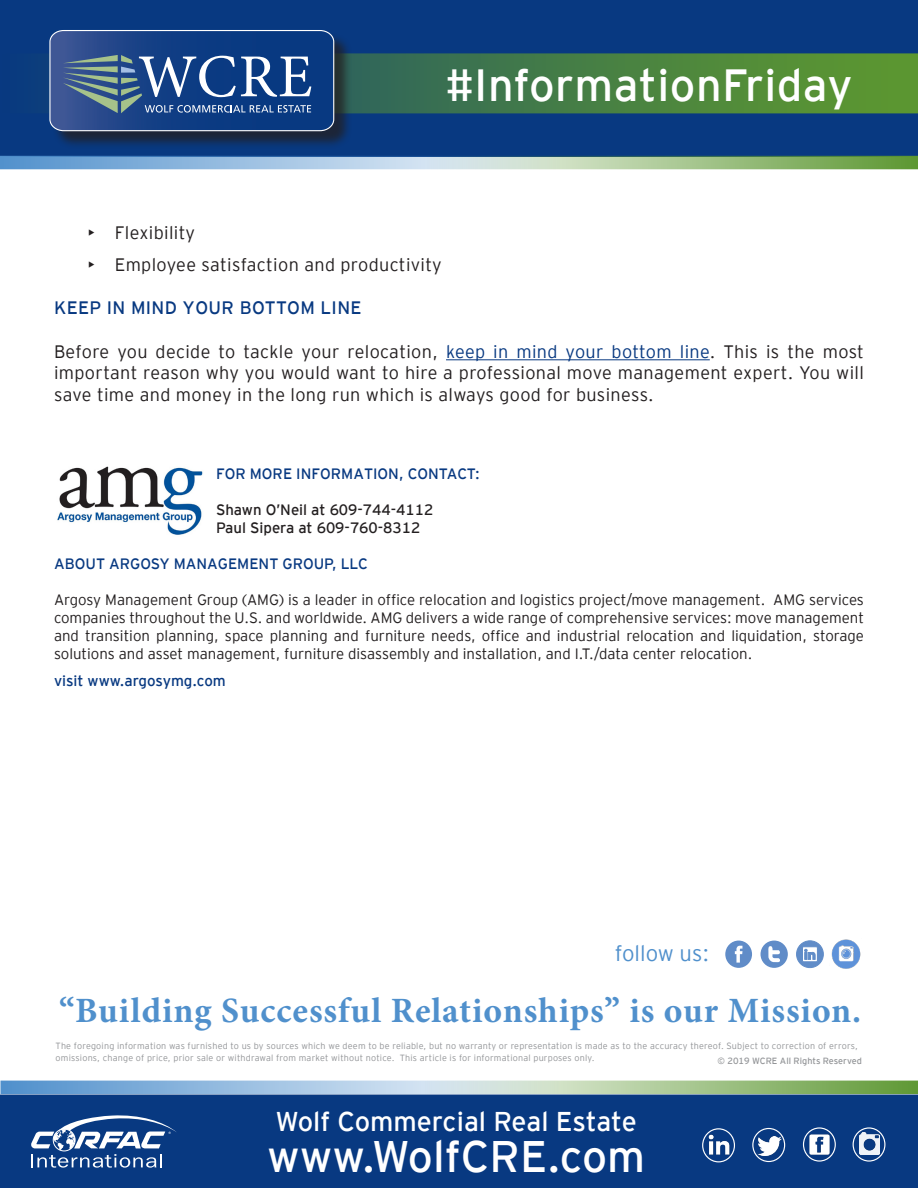
<style>
.page{position:relative;width:918px;height:1188px;background:#fff}
.page>*{position:absolute;margin:0;border:0;box-sizing:border-box;transform-origin:0 0}
.t1{font:45px "EY Interstate";letter-spacing:.01em;color:#fff}
.t2{font:44.1px "EY Interstate";color:#fff}
.t3{font:700 35.55px "Minion Pro";letter-spacing:.025em;color:#5090cc}
.t4{font:27.15px "EY Interstate";color:#fff}
.t5{font:300 22.05px "EY Interstate";color:#5090cc}
.t6{font:300 18px/21.6px "EY Interstate";letter-spacing:.02em;color:#231f20;text-align:justify}
.t7{font:18px "EY Interstate";letter-spacing:.02em;color:#083981}
.t8{font:300 15px/18px "EY Interstate";color:#231f20;text-align:justify}
.t9{font:15px "EY Interstate";color:#083981}
.t10{font:15px "EY Interstate";color:#231f20}
.t11{font:300 9px/12px "EY Interstate";letter-spacing:.02em;color:#939598}
.t12{font:9px "EY Interstate";color:#939598}
.s1{color:#083981}
</style>
<div class="page">
<div style="left:0;top:0;width:918px;height:157px;background:#083981"></div>
<div style="left:0;top:1095px;width:918px;height:93px;background:#083981"></div>
<svg style="left:353px;top:53px;width:565px;height:60px;background:#488142"></svg>
<div style="left:52px;top:32px;width:301px;height:118px;background:#231f20;opacity:.75"></div>
<svg style="left:49px;top:30px;width:285px;height:101px"></svg>
<svg style="left:560px;top:156px;width:358px;height:13px;background:#8fb678"></svg>
<svg style="left:0;top:156px;width:560px;height:13px;background:#99bcda"></svg>
<svg style="left:31px;top:1115px;width:146px;height:53px"></svg>
<img style="left:707px;top:1132px;width:25px;height:25px">
<div style="left:702px;top:1128px;width:33px;height:34px;border:1px solid #fff;border-radius:50%"></div>
<img style="left:758px;top:1136px;width:24px;height:20px">
<div style="left:752px;top:1128px;width:33px;height:34px;border:1px solid #fff;border-radius:50%"></div>
<img style="left:808px;top:1133px;width:22px;height:22px">
<div style="left:803px;top:1127px;width:33px;height:35px;border:1px solid #fff;border-radius:50%"></div>
<div style="left:853px;top:1127px;width:32px;height:35px;border:1px solid #fff;border-radius:50%"></div>
<img style="left:859px;top:1132px;width:21px;height:23px">
<svg style="left:559px;top:1081px;width:359px;height:13px;background:#98bd7d"></svg>
<svg style="left:0;top:1081px;width:559px;height:13px;background:#a1c3de"></svg>
<img style="left:57px;top:466px;width:146px;height:69px">
<hr style="left:446px;top:360px;width:264px;height:1px;background:#083981">
<svg style="left:761px;top:941px;width:27px;height:27px"></svg>
<svg style="left:796px;top:940px;width:28px;height:28px"></svg>
<svg style="left:725px;top:941px;width:27px;height:27px"></svg>
<img style="left:831px;top:939px;width:30px;height:30px">
<h1 class="t1" style="left:446px;top:53px;width:408px">#InformationFriday</h1>
<p class="t6" style="left:88px;top:221px;width:109px">• Flexibility</p>
<p class="t6" style="left:88px;top:253px;width:356px">• Employee satisfaction and productivity</p>
<p class="t7" style="left:54px;top:295px;width:309px">KEEP IN MIND YOUR BOTTOM LINE</p>
<p class="t6" style="left:54px;top:339px;width:812px">Before you decide to tackle your relocation, <span class="s1">keep in mind your bottom line</span>. This is the most important reason why you would want to hire a professional move management expert. You will save time and money in the long run which is always good for business.</p>
<p class="t9" style="left:216px;top:463px;width:265px">FOR MORE INFORMATION, CONTACT:</p>
<p class="t10" style="left:216px;top:499px;width:219px">Shawn O’Neil at 609-744-4112</p>
<p class="t10" style="left:216px;top:517px;width:206px">Paul Sipera at 609-760-8312</p>
<p class="t9" style="left:54px;top:553px;width:315px">ABOUT ARGOSY MANAGEMENT GROUP, LLC</p>
<p class="t8" style="left:54px;top:590px;width:812px">Argosy Management Group (AMG) is a leader in office relocation and logistics project/move management. AMG services companies throughout the U.S. and worldwide. AMG delivers a wide range of comprehensive services: move management and transition planning, space planning and furniture needs, office and industrial relocation and liquidation, storage solutions and asset management, furniture disassembly and installation, and I.T./data center relocation.</p>
<p class="t9" style="left:54px;top:670px;width:173px">visit www.argosymg.com</p>
<p class="t5" style="left:615px;top:937px;width:96px">follow us:</p>
<h3 class="t3" style="left:59px;top:986px;width:804px">“Building Successful Relationships” is our Mission.</h3>
<p class="t11" style="left:56px;top:1040px;width:804px">The foregoing information was furnished to us by sources which we deem to be reliable, but no warranty or representation is made as to the accuracy thereof. Subject to correction of errors, omissions, change of price, prior sale or withdrawal from market without notice. This article is for informational purposes only.</p>
<p class="t12" style="left:717px;top:1054px;width:146px">© 2019 WCRE All Rights Reserved</p>
<h3 class="t4" style="left:276px;top:1102px;width:363px">Wolf Commercial Real Estate</h3>
<h2 class="t2" style="left:267px;top:1125px;width:380px">www.WolfCRE.com</h2>
</div>
